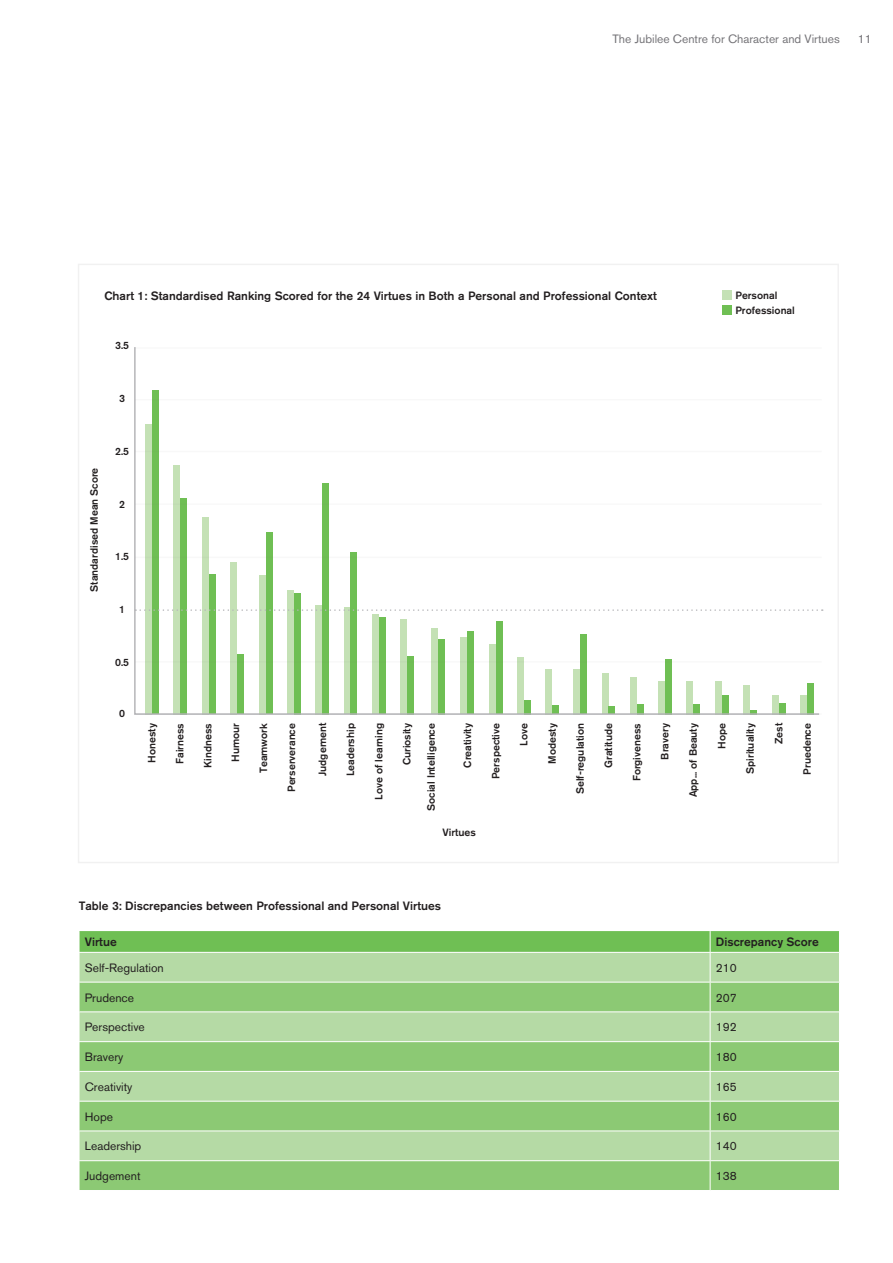
<style>
.page{position:relative;width:893px;height:1263px;background:#fff}
.page>*{position:absolute;margin:0;border:0;box-sizing:border-box;transform-origin:0 0}
._03_Body_Copy{font:500 12px "Akzidenz Grotesk BQ";color:#231f20}
._03_Body_Copy-2{font:12px "Akzidenz Grotesk BQ";color:#231f20}
.t1{font:12px "Akzidenz Grotesk BQ";color:#757478}
._03_Body_Copy-3{font:500 10.5px "Akzidenz Grotesk BQ";color:#231f20}
</style>
<div class="page">
<div style="left:722px;top:291px;width:9px;height:9px;background:#c4e1b5"></div>
<div style="left:722px;top:306px;width:9px;height:9px;background:#6fbf54"></div>
<svg style="left:134px;top:347px;width:680px;height:368px"></svg>
<hr style="left:135px;top:347px;width:687px;height:2px;background:#757478">
<hr style="left:135px;top:399px;width:687px;height:1px;background:#757478">
<hr style="left:135px;top:451px;width:687px;height:1px;background:#757478">
<hr style="left:135px;top:503px;width:687px;height:2px;background:#757478">
<hr style="left:135px;top:557px;width:687px;height:1px;background:#757478">
<svg style="left:135px;top:609px;width:688px;height:2px"></svg>
<hr style="left:135px;top:661px;width:687px;height:2px;background:#757478">
<hr style="left:135px;top:713px;width:687px;height:2px;background:#757478">
<svg style="left:80px;top:983px;width:759px;height:207px;background:#9ed08a"></svg>
<hr style="left:79px;top:1011px;width:631px;height:1px;background:#fff">
<hr style="left:710px;top:1011px;width:129px;height:1px;background:#fff">
<hr style="left:710px;top:982px;width:1px;height:30px;background:#fff">
<svg style="left:79px;top:931px;width:760px;height:51px;background:#99cf84"></svg>
<hr style="left:79px;top:952px;width:631px;height:1px;background:#fff">
<hr style="left:710px;top:952px;width:130px;height:1px;background:#fff">
<hr style="left:79px;top:1041px;width:631px;height:1px;background:#fff">
<hr style="left:710px;top:1041px;width:130px;height:1px;background:#fff">
<svg style="left:79px;top:1012px;width:1px;height:59px"></svg>
<hr style="left:79px;top:1071px;width:631px;height:1px;background:#fff">
<hr style="left:710px;top:1071px;width:129px;height:1px;background:#fff">
<hr style="left:79px;top:1101px;width:631px;height:1px;background:#fff">
<hr style="left:710px;top:1101px;width:130px;height:1px;background:#fff">
<hr style="left:79px;top:1130px;width:631px;height:1px;background:#fff">
<svg style="left:79px;top:1101px;width:1px;height:89px"></svg>
<hr style="left:710px;top:1130px;width:130px;height:1px;background:#fff">
<svg style="left:710px;top:1012px;width:1px;height:178px"></svg>
<hr style="left:79px;top:1160px;width:631px;height:1px;background:#fff">
<hr style="left:710px;top:1160px;width:130px;height:1px;background:#fff">
<p class="t1" style="left:612px;top:32px;width:229px">The Jubilee Centre for Character and Virtues</p>
<p class="t1" style="left:858px;top:32px;width:15px">11</p>
<p class="_03_Body_Copy" style="left:104px;top:288px;width:554px">Chart 1: Standardised Ranking Scored for the 24 Virtues in Both a Personal and Professional Context</p>
<p class="_03_Body_Copy-3" style="left:735px;top:289px;width:43px">Personal</p>
<p class="_03_Body_Copy-3" style="left:735px;top:304px;width:61px">Professional</p>
<p class="_03_Body_Copy-3" style="left:115px;top:339px;width:15px">3.5</p>
<p class="_03_Body_Copy-3" style="left:119px;top:392px;width:7px">3</p>
<p class="_03_Body_Copy-3" style="left:88px;top:592px;width:125px;rotate:-90deg">Standardised Mean Score</p>
<p class="_03_Body_Copy-3" style="left:115px;top:445px;width:15px">2.5</p>
<p class="_03_Body_Copy-3" style="left:119px;top:497px;width:7px">2</p>
<p class="_03_Body_Copy-3" style="left:115px;top:550px;width:15px">1.5</p>
<p class="_03_Body_Copy-3" style="left:119px;top:603px;width:7px">1</p>
<p class="_03_Body_Copy-3" style="left:115px;top:656px;width:15px">0.5</p>
<p class="_03_Body_Copy-3" style="left:119px;top:707px;width:7px">0</p>
<p class="_03_Body_Copy-3" style="left:145px;top:762px;width:41px;rotate:-90deg">Honesty</p>
<p class="_03_Body_Copy-3" style="left:173px;top:764px;width:42px;rotate:-90deg">Fairness</p>
<p class="_03_Body_Copy-3" style="left:201px;top:767px;width:46px;rotate:-90deg">Kindness</p>
<p class="_03_Body_Copy-3" style="left:229px;top:762px;width:40px;rotate:-90deg">Humour</p>
<p class="_03_Body_Copy-3" style="left:257px;top:773px;width:52px;rotate:-90deg">Teamwork</p>
<p class="_03_Body_Copy-3" style="left:285px;top:792px;width:70px;rotate:-90deg">Perserverance</p>
<p class="_03_Body_Copy-3" style="left:316px;top:776px;width:54px;rotate:-90deg">Judgement</p>
<p class="_03_Body_Copy-3" style="left:344px;top:776px;width:55px;rotate:-90deg">Leadership</p>
<p class="_03_Body_Copy-3" style="left:372px;top:800px;width:78px;rotate:-90deg">Love of learning</p>
<p class="_03_Body_Copy-3" style="left:400px;top:765px;width:44px;rotate:-90deg">Curiosity</p>
<p class="_03_Body_Copy-3" style="left:425px;top:811px;width:89px;rotate:-90deg">Social Intelligence</p>
<p class="_03_Body_Copy-3" style="left:461px;top:768px;width:46px;rotate:-90deg">Creativity</p>
<p class="_03_Body_Copy-3" style="left:489px;top:779px;width:57px;rotate:-90deg">Perspective</p>
<p class="_03_Body_Copy-3" style="left:517px;top:746px;width:24px;rotate:-90deg">Love</p>
<p class="_03_Body_Copy-3" style="left:546px;top:764px;width:42px;rotate:-90deg">Modesty</p>
<p class="_03_Body_Copy-3" style="left:574px;top:794px;width:72px;rotate:-90deg">Self-regulation</p>
<p class="_03_Body_Copy-3" style="left:602px;top:768px;width:46px;rotate:-90deg">Gratitude</p>
<p class="_03_Body_Copy-3" style="left:630px;top:781px;width:60px;rotate:-90deg">Forgiveness</p>
<p class="_03_Body_Copy-3" style="left:658px;top:759px;width:38px;rotate:-90deg">Bravery</p>
<p class="_03_Body_Copy-3" style="left:687px;top:797px;width:76px;rotate:-90deg">App... of Beauty</p>
<p class="_03_Body_Copy-3" style="left:715px;top:749px;width:27px;rotate:-90deg">Hope</p>
<p class="_03_Body_Copy-3" style="left:744px;top:774px;width:52px;rotate:-90deg">Spirituality</p>
<p class="_03_Body_Copy-3" style="left:772px;top:744px;width:22px;rotate:-90deg">Zest</p>
<p class="_03_Body_Copy-3" style="left:801px;top:775px;width:53px;rotate:-90deg">Pruedence</p>
<p class="_03_Body_Copy-3" style="left:443px;top:826px;width:35px">Virtues</p>
<p class="_03_Body_Copy" style="left:79px;top:898px;width:364px">Table 3: Discrepancies between Professional and Personal Virtues</p>
<p class="_03_Body_Copy" style="left:85px;top:935px;width:33px">Virtue</p>
<p class="_03_Body_Copy" style="left:716px;top:935px;width:104px">Discrepancy Score</p>
<p class="_03_Body_Copy-2" style="left:85px;top:960px;width:80px">Self-Regulation</p>
<p class="_03_Body_Copy-2" style="left:716px;top:960px;width:22px">210</p>
<p class="_03_Body_Copy-2" style="left:85px;top:990px;width:51px">Prudence</p>
<p class="_03_Body_Copy-2" style="left:716px;top:990px;width:22px">207</p>
<p class="_03_Body_Copy-2" style="left:85px;top:1020px;width:61px">Perspective</p>
<p class="_03_Body_Copy-2" style="left:716px;top:1020px;width:22px">192</p>
<p class="_03_Body_Copy-2" style="left:85px;top:1050px;width:40px">Bravery</p>
<p class="_03_Body_Copy-2" style="left:716px;top:1050px;width:22px">180</p>
<p class="_03_Body_Copy-2" style="left:85px;top:1079px;width:49px">Creativity</p>
<p class="_03_Body_Copy-2" style="left:716px;top:1079px;width:22px">165</p>
<p class="_03_Body_Copy-2" style="left:85px;top:1109px;width:30px">Hope</p>
<p class="_03_Body_Copy-2" style="left:716px;top:1109px;width:22px">160</p>
<p class="_03_Body_Copy-2" style="left:85px;top:1139px;width:58px">Leadership</p>
<p class="_03_Body_Copy-2" style="left:716px;top:1139px;width:22px">140</p>
<p class="_03_Body_Copy-2" style="left:85px;top:1169px;width:57px">Judgement</p>
<p class="_03_Body_Copy-2" style="left:716px;top:1169px;width:22px">138</p>
</div>
